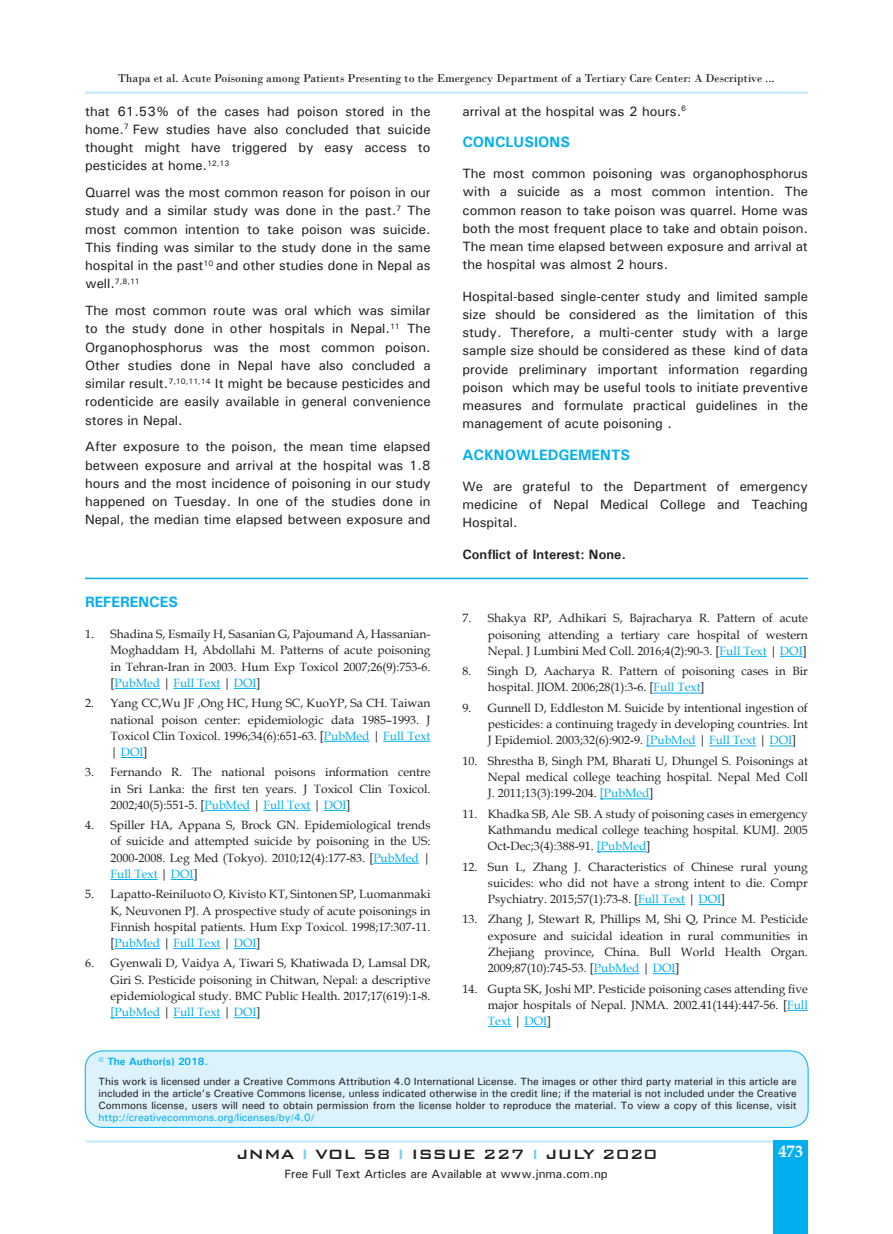
<style>
.page{position:relative;width:893px;height:1234px;background:#fff}
.page>*{position:absolute;margin:0;border:0;box-sizing:border-box;transform-origin:0 0}
.t1{font:500 18px "Bank Gothic BT";color:#231f20}
.t2{font:700 16.5px "Book Antiqua";color:#fff}
.t3{font:700 15px "Univers";color:#00aeef}
.t4{font:500 13.5px/18.1px "Univers";color:#231f20;text-align:justify}
.t5{font:700 13.5px "Univers";color:#231f20}
.t6{font:12px/16.2px "Book Antiqua";color:#231f20;text-align:justify}
.t7{font:12px "Bodoni";color:#231f20}
.t8{font:500 12px "Univers";color:#231f20}
.t9{font:500 10.5px/12px "Univers";color:#231f20;text-align:justify}
.t10{font:500 10.5px "Univers";color:#00aeef}
.t11{font:700 10.5px "Univers";color:#00aeef}
.t12{font:500 7.8px "Univers";color:#231f20}
.s1{font-size:13.5px}
.s2{color:#00aeef}
.s3{color:#6bcff6}
</style>
<div class="page">
<hr style="left:85px;top:1140px;width:723px;height:2px;background:#c6eafa">
<div style="left:774px;top:1139px;width:34px;height:94px;background:#00aeef"></div>
<hr style="left:85px;top:91px;width:723px;height:3px;background:#c6eafa">
<hr style="left:115px;top:688px;width:45px;height:1px;background:#00aeef">
<hr style="left:173px;top:688px;width:47px;height:1px;background:#00aeef">
<svg style="left:234px;top:688px;width:22px;height:1px"></svg>
<hr style="left:324px;top:740px;width:45px;height:1px;background:#00aeef">
<hr style="left:383px;top:740px;width:48px;height:1px;background:#00aeef">
<svg style="left:121px;top:757px;width:23px;height:1px"></svg>
<hr style="left:205px;top:809px;width:45px;height:1px;background:#00aeef">
<hr style="left:263px;top:809px;width:47px;height:1px;background:#00aeef">
<svg style="left:324px;top:809px;width:22px;height:1px"></svg>
<hr style="left:373px;top:862px;width:46px;height:1px;background:#00aeef">
<hr style="left:111px;top:878px;width:47px;height:1px;background:#00aeef">
<hr style="left:115px;top:948px;width:45px;height:1px;background:#00aeef">
<hr style="left:173px;top:948px;width:47px;height:1px;background:#00aeef">
<svg style="left:234px;top:948px;width:22px;height:1px"></svg>
<hr style="left:111px;top:1017px;width:49px;height:1px;background:#00aeef">
<hr style="left:173px;top:1017px;width:47px;height:1px;background:#00aeef">
<svg style="left:234px;top:1017px;width:22px;height:1px"></svg>
<hr style="left:720px;top:656px;width:47px;height:1px;background:#00aeef">
<svg style="left:780px;top:656px;width:23px;height:1px"></svg>
<hr style="left:653px;top:692px;width:48px;height:1px;background:#00aeef">
<hr style="left:646px;top:745px;width:50px;height:1px;background:#00aeef">
<hr style="left:709px;top:745px;width:47px;height:1px;background:#00aeef">
<svg style="left:769px;top:745px;width:23px;height:1px"></svg>
<hr style="left:600px;top:798px;width:49px;height:1px;background:#00aeef">
<hr style="left:597px;top:851px;width:49px;height:1px;background:#00aeef">
<hr style="left:638px;top:904px;width:47px;height:1px;background:#00aeef">
<svg style="left:698px;top:904px;width:23px;height:1px"></svg>
<hr style="left:594px;top:973px;width:45px;height:1px;background:#00aeef">
<svg style="left:653px;top:973px;width:22px;height:1px"></svg>
<svg style="left:787px;top:1009px;width:21px;height:1px"></svg>
<hr style="left:85px;top:577px;width:723px;height:2px;background:#00aeef">
<div style="left:85px;top:1050px;width:723px;height:77px;background:#dcf2fc;border-radius:18px"></div>
<div style="left:85px;top:1050px;width:723px;height:77px;border:1px solid #00aeef;border-radius:18px"></div>
<p class="t7" style="left:118px;top:71px;width:658px">Thapa et al. Acute Poisoning among Patients Presenting to the Emergency Department of a Tertiary Care Center: A Descriptive ...</p>
<p class="t4" style="left:85px;top:102px;width:347px">that 61.53% of the cases had poison stored in the home.<sup>7</sup> Few studies have also concluded that suicide thought might have triggered by easy access to pesticides at home.<sup>12,13</sup></p>
<p class="t4" style="left:85px;top:183px;width:347px">Quarrel was the most common reason for poison in our study and a similar study was done in the past.<sup>7</sup> The most common intention to take poison was suicide.<br>This finding was similar to the study done in the same hospital in the past<sup>10</sup> and other studies done in Nepal as</p>
<p class="t12" style="left:85px;top:276px;width:56px"><span class="s1">well.</span>7,8,11</p>
<p class="t4" style="left:85px;top:301px;width:347px">The most common route was oral which was similar to the study done in other hospitals in Nepal.<sup>11</sup> The Organophosphorus was the most common poison.<br>Other studies done in Nepal have also concluded a similar result.<sup>7,10,11,14</sup> It might be because pesticides and rodenticide are easily available in general convenience stores in Nepal.</p>
<p class="t4" style="left:85px;top:437px;width:347px">After exposure to the poison, the mean time elapsed between exposure and arrival at the hospital was 1.8 hours and the most incidence of poisoning in our study happened on Tuesday. In one of the studies done in Nepal, the median time elapsed between exposure and</p>
<p class="t3" style="left:85px;top:592px;width:94px">REFERENCES</p>
<p class="t6" style="left:111px;top:625px;width:322px;text-indent:-26px">1. Shadina S, Esmaily H, Sasanian G, Pajoumand A, Hassanian-Moghaddam H, Abdollahi M. Patterns of acute poisoning in Tehran-Iran in 2003. Hum Exp Toxicol 2007;26(9):753-6. [<span class="s2">PubMed</span> | <span class="s2">Full Text</span> | <span class="s2">DOI</span>]</p>
<p class="t6" style="left:111px;top:694px;width:321px;text-indent:-26px">2. Yang CC,Wu JF ,Ong HC, Hung SC, KuoYP, Sa CH. Taiwan national poison center: epidemiologic data 1985–1993. J Toxicol Clin Toxicol. 1996;34(6):651-63. [<span class="s2">PubMed</span> | <span class="s2">Full Text </span>| <span class="s2">DOI</span>]</p>
<p class="t6" style="left:111px;top:763px;width:321px;text-indent:-26px">3. Fernando R. The national poisons information centre in Sri Lanka: the first ten years. J Toxicol Clin Toxicol.<br>2002;40(5):551-5. [<span class="s2">PubMed</span> | <span class="s2">Full Text</span> | <span class="s2">DOI</span>]</p>
<p class="t6" style="left:111px;top:816px;width:321px;text-indent:-26px">4. Spiller HA, Appana S, Brock GN. Epidemiological trends of suicide and attempted suicide by poisoning in the US:<br>2000-2008. Leg Med (Tokyo). 2010;12(4):177-83. [<span class="s2">PubMed</span> | <span class="s2">Full Text</span> | <span class="s2">DOI</span>]</p>
<p class="t6" style="left:111px;top:885px;width:321px;text-indent:-26px">5. Lapatto-Reiniluoto O, Kivisto KT, Sintonen SP, Luomanmaki K, Neuvonen PJ. A prospective study of acute poisonings in Finnish hospital patients. Hum Exp Toxicol. 1998;17:307-11. [<span class="s2">PubMed</span> | <span class="s2">Full Text</span> | <span class="s2">DOI</span>]</p>
<p class="t6" style="left:111px;top:954px;width:321px;text-indent:-26px">6. Gyenwali D, Vaidya A, Tiwari S, Khatiwada D, Lamsal DR, Giri S. Pesticide poisoning in Chitwan, Nepal: a descriptive epidemiological study. BMC Public Health. 2017;17(619):1-8. <span class="s2">[PubMed</span> | <span class="s2">Full Text</span> | <span class="s2">DOI</span>]</p>
<p class="t4" style="left:462px;top:102px;width:225px">arrival at the hospital was 2 hours.<sup>6</sup></p>
<p class="t3" style="left:462px;top:132px;width:109px">CONCLUSIONS</p>
<p class="t4" style="left:462px;top:164px;width:347px">The most common poisoning was organophosphorus with a suicide as a most common intention. The common reason to take poison was quarrel. Home was both the most frequent place to take and obtain poison.<br>The mean time elapsed between exposure and arrival at the hospital was almost 2 hours.</p>
<p class="t4" style="left:462px;top:286px;width:347px">Hospital-based single-center study and limited sample size should be considered as the limitation of this study. Therefore, a multi-center study with a large sample size should be considered as these kind of data provide preliminary important information regarding poison which may be useful tools to initiate preventive measures and formulate practical guidelines in the management of acute poisoning .</p>
<p class="t3" style="left:462px;top:445px;width:169px">ACKNOWLEDGEMENTS</p>
<p class="t4" style="left:462px;top:476px;width:347px">We are grateful to the Department of emergency medicine of Nepal Medical College and Teaching Hospital.</p>
<p class="t5" style="left:462px;top:545px;width:165px">Conflict of Interest: None.</p>
<p class="t6" style="left:488px;top:609px;width:321px;text-indent:-26px">7. Shakya RP, Adhikari S, Bajracharya R. Pattern of acute poisoning attending a tertiary care hospital of western Nepal. J Lumbini Med Coll. 2016;4(2):90-3. [<span class="s2">Full Text</span> | <span class="s2">DOI</span>]</p>
<p class="t6" style="left:488px;top:662px;width:321px;text-indent:-26px">8. Singh D, Aacharya R. Pattern of poisoning cases in Bir hospital. JIOM. 2006;28(1):3-6. [<span class="s2">Full Text</span>]</p>
<p class="t6" style="left:488px;top:699px;width:321px;text-indent:-26px">9. Gunnell D, Eddleston M. Suicide by intentional ingestion of pesticides: a continuing tragedy in developing countries. Int J Epidemiol. 2003;32(6):902-9. <span class="s2">[PubMed</span> | <span class="s2">Full Text</span> | <span class="s2">DOI</span>]</p>
<p class="t6" style="left:488px;top:752px;width:321px;text-indent:-26px">10. Shrestha B, Singh PM, Bharati U, Dhungel S. Poisonings at Nepal medical college teaching hospital. Nepal Med Coll J. 2011;13(3):199-204. <span class="s2">[PubMed</span>]</p>
<p class="t6" style="left:488px;top:805px;width:321px;text-indent:-26px">11. Khadka SB, Ale SB. A study of poisoning cases in emergency Kathmandu medical college teaching hospital. KUMJ. 2005<br>Oct-Dec;3(4):388-91. <span class="s2">[PubMed</span>]</p>
<p class="t6" style="left:488px;top:857px;width:321px;text-indent:-26px">12. Sun L, Zhang J. Characteristics of Chinese rural young suicides: who did not have a strong intent to die. Compr Psychiatry. 2015;57(1):73-8. [<span class="s2">Full Text</span> | <span class="s2">DOI</span>]</p>
<p class="t6" style="left:488px;top:910px;width:321px;text-indent:-26px">13. Zhang J, Stewart R, Phillips M, Shi Q, Prince M. Pesticide exposure and suicidal ideation in rural communities in Zhejiang province, China. Bull World Health Organ.<br>2009;87(10):745-53. [<span class="s2">PubMed</span> | <span class="s2">DOI</span>]</p>
<p class="t6" style="left:488px;top:979px;width:321px;text-indent:-26px">14. Gupta SK, Joshi MP. Pesticide poisoning cases attending five major hospitals of Nepal. JNMA. 2002.41(144):447-56. [<span class="s2">Full Text</span> | <span class="s2">DOI</span>]</p>
<p class="t11" style="left:99px;top:1054px;width:111px">© The Author(s) 2018.</p>
<p class="t9" style="left:99px;top:1075px;width:700px">This work is licensed under a Creative Commons Attribution 4.0 International License. The images or other third party material in this article are included in the article’s Creative Commons license, unless indicated otherwise in the credit line; if the material is not included under the Creative Commons license, users will need to obtain permission from the license holder to reproduce the material. To view a copy of this license, visit</p>
<p class="t10" style="left:99px;top:1110px;width:217px">http://creativecommons.org/licenses/by/4.0/</p>
<h1 class="t1" style="left:236px;top:1143px;width:423px">JNMA <span class="s3">I</span> VOL 58 <span class="s3">I</span> ISSUE 227 <span class="s3">I</span> JULY 2020</h1>
<p class="t8" style="left:284px;top:1166px;width:325px">Free Full Text Articles are Available at www.jnma.com.np</p>
<h2 class="t2" style="left:778px;top:1140px;width:26px">473</h2>
</div>
